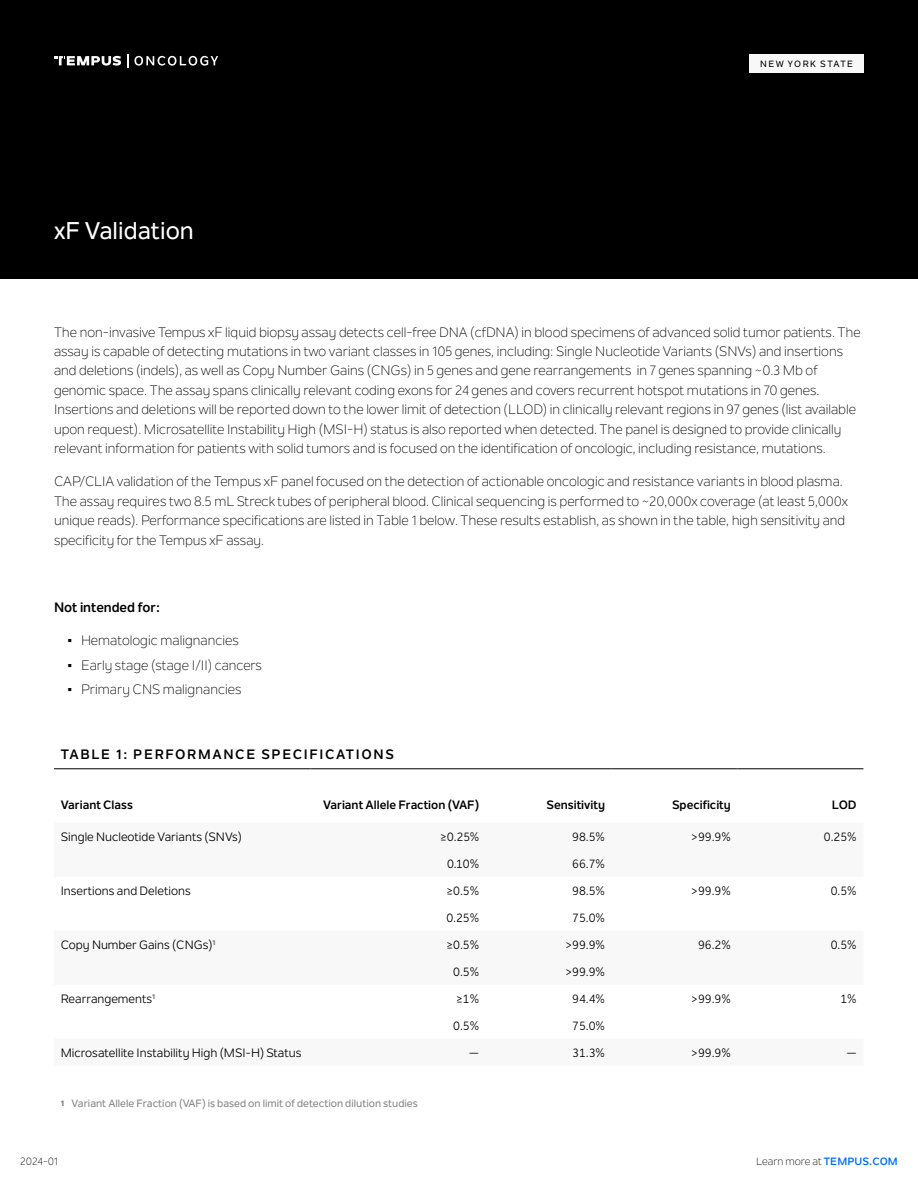
<style>
.page{position:relative;width:918px;height:1188px;background:#fff}
.page>*{position:absolute;margin:0;border:0;box-sizing:border-box;transform-origin:0 0}
.t1{font:500 24px "Nolan Next";color:#fff}
.t2{font:13.5px/19.5px "Nolan Next";color:#000001}
.t3{font:700 13.5px "Nolan Next";letter-spacing:.12em;color:#000001}
.t4{font:700 13.5px "Nolan Next";color:#000001}
.t5{font:12px "Nolan Next";color:#000001}
.t6{font:700 12px "Nolan Next";color:#000001}
.t7{font:500 10.5px "Nolan Next";color:#838483}
.t8{font:10.5px "Nolan Next";letter-spacing:-.005em;color:#000001}
.t9{font:500 9px "Nolan Next";letter-spacing:.165em;color:#000001}
.s1{font-family:"Arial"}
.s2{font-weight:800;font-size:7.8px}
.s3{font-weight:700;color:#006ef7}
</style>
<div class="page">
<div style="left:0;top:0;width:918px;height:279px;background:#000001"></div>
<hr style="left:54px;top:769px;width:256px;height:1px;background:#000001">
<hr style="left:310px;top:769px;width:176px;height:1px;background:#000001">
<hr style="left:486px;top:769px;width:126px;height:1px;background:#000001">
<hr style="left:612px;top:769px;width:126px;height:1px;background:#000001">
<hr style="left:738px;top:769px;width:125px;height:1px;background:#000001">
<div style="left:749px;top:54px;width:115px;height:19px;background:#f8f8f8"></div>
<svg style="left:54px;top:56px;width:67px;height:10px"></svg>
<svg style="left:127px;top:54px;width:1px;height:14px"></svg>
<svg style="left:134px;top:56px;width:84px;height:10px"></svg>
<h1 class="t1" style="left:54px;top:215px;width:141px">xF Validation</h1>
<p class="t9" style="left:760px;top:58px;width:95px">NEW YORK STATE</p>
<p class="t2" style="left:54px;top:322px;width:808px">The non-invasive Tempus xF liquid biopsy assay detects cell-free DNA (cfDNA) in blood specimens of advanced solid tumor patients. The assay is capable of detecting mutations in two variant classes in 105 genes, including: Single Nucleotide Variants (SNVs) and insertions and deletions (indels), as well as Copy Number Gains (CNGs) in 5 genes and gene rearrangements in 7 genes spanning ~0.3 Mb of genomic space. The assay spans clinically relevant coding exons for 24 genes and covers recurrent hotspot mutations in 70 genes.<br>Insertions and deletions will be reported down to the lower limit of detection (LLOD) in clinically relevant regions in 97 genes (list available upon request). Microsatellite Instability High (MSI-H) status is also reported when detected. The panel is designed to provide clinically relevant information for patients with solid tumors and is focused on the identification of oncologic, including resistance, mutations.</p>
<p class="t2" style="left:54px;top:472px;width:796px">CAP/CLIA validation of the Tempus xF panel focused on the detection of actionable oncologic and resistance variants in blood plasma.<br>The assay requires two 8.5 mL Streck tubes of peripheral blood. Clinical sequencing is performed to ~20,000x coverage (at least 5,000x unique reads). Performance specifications are listed in Table 1 below. These results establish, as shown in the table, high sensitivity and specificity for the Tempus xF assay.</p>
<p class="t4" style="left:54px;top:599px;width:108px">Not intended for:</p>
<p class="t2" style="left:68px;top:630px;width:173px"><span class="s1">▪</span> Hematologic malignancies</p>
<p class="t2" style="left:68px;top:655px;width:196px"><span class="s1">▪</span> Early stage (stage I/II) cancers</p>
<p class="t2" style="left:68px;top:680px;width:176px"><span class="s1">▪</span> Primary CNS malignancies</p>
<p class="t3" style="left:61px;top:746px;width:335px">TABLE 1: PERFORMANCE SPECIFICATIONS</p>
<p class="t6" style="left:61px;top:798px;width:74px">Variant Class</p>
<p class="t6" style="left:323px;top:798px;width:158px">Variant Allele Fraction (VAF)</p>
<p class="t6" style="left:547px;top:798px;width:60px">Sensitivity</p>
<p class="t6" style="left:672px;top:798px;width:60px">Specificity</p>
<p class="t6" style="left:832px;top:798px;width:26px">LOD</p>
<p class="t5" style="left:61px;top:829px;width:183px">Single Nucleotide Variants (SNVs)</p>
<p class="t5" style="left:440px;top:829px;width:41px">≥0.25%</p>
<p class="t5" style="left:572px;top:829px;width:34px">98.5%</p>
<p class="t5" style="left:691px;top:829px;width:41px">&gt;99.9%</p>
<p class="t5" style="left:824px;top:829px;width:34px">0.25%</p>
<p class="t5" style="left:447px;top:856px;width:34px">0.10%</p>
<p class="t5" style="left:572px;top:856px;width:34px">66.7%</p>
<p class="t5" style="left:61px;top:883px;width:132px">Insertions and Deletions</p>
<p class="t5" style="left:447px;top:883px;width:34px">≥0.5%</p>
<p class="t5" style="left:572px;top:883px;width:34px">98.5%</p>
<p class="t5" style="left:691px;top:883px;width:41px">&gt;99.9%</p>
<p class="t5" style="left:831px;top:883px;width:28px">0.5%</p>
<p class="t5" style="left:446px;top:910px;width:34px">0.25%</p>
<p class="t5" style="left:572px;top:910px;width:34px">75.0%</p>
<p class="t5" style="left:61px;top:937px;width:156px">Copy Number Gains (CNGs)<sup>1</sup></p>
<p class="t5" style="left:447px;top:937px;width:34px">≥0.5%</p>
<p class="t5" style="left:565px;top:937px;width:41px">&gt;99.9%</p>
<p class="t5" style="left:698px;top:937px;width:34px">96.2%</p>
<p class="t5" style="left:831px;top:937px;width:28px">0.5%</p>
<p class="t5" style="left:453px;top:964px;width:28px">0.5%</p>
<p class="t5" style="left:565px;top:964px;width:41px">&gt;99.9%</p>
<p class="t5" style="left:61px;top:991px;width:96px">Rearrangements<sup>1</sup></p>
<p class="t5" style="left:456px;top:991px;width:24px">≥1%</p>
<p class="t5" style="left:572px;top:991px;width:34px">94.4%</p>
<p class="t5" style="left:691px;top:991px;width:41px">&gt;99.9%</p>
<p class="t5" style="left:840px;top:991px;width:18px">1%</p>
<p class="t5" style="left:453px;top:1018px;width:28px">0.5%</p>
<p class="t5" style="left:572px;top:1018px;width:34px">75.0%</p>
<p class="t5" style="left:61px;top:1045px;width:242px">Microsatellite Instability High (MSI-H) Status</p>
<p class="t5" style="left:469px;top:1045px;width:12px">—</p>
<p class="t5" style="left:572px;top:1045px;width:34px">31.3%</p>
<p class="t5" style="left:691px;top:1045px;width:41px">&gt;99.9%</p>
<p class="t5" style="left:846px;top:1045px;width:12px">—</p>
<p class="t7" style="left:61px;top:1097px;width:359px"><span class="s2">1</span> Variant Allele Fraction (VAF) is based on limit of detection dilution studies</p>
<p class="t8" style="left:20px;top:1155px;width:39px">2024-01</p>
<p class="t8" style="left:756px;top:1155px;width:143px">Learn more at <span class="s3">TEMPUS.COM</span></p>
</div>
